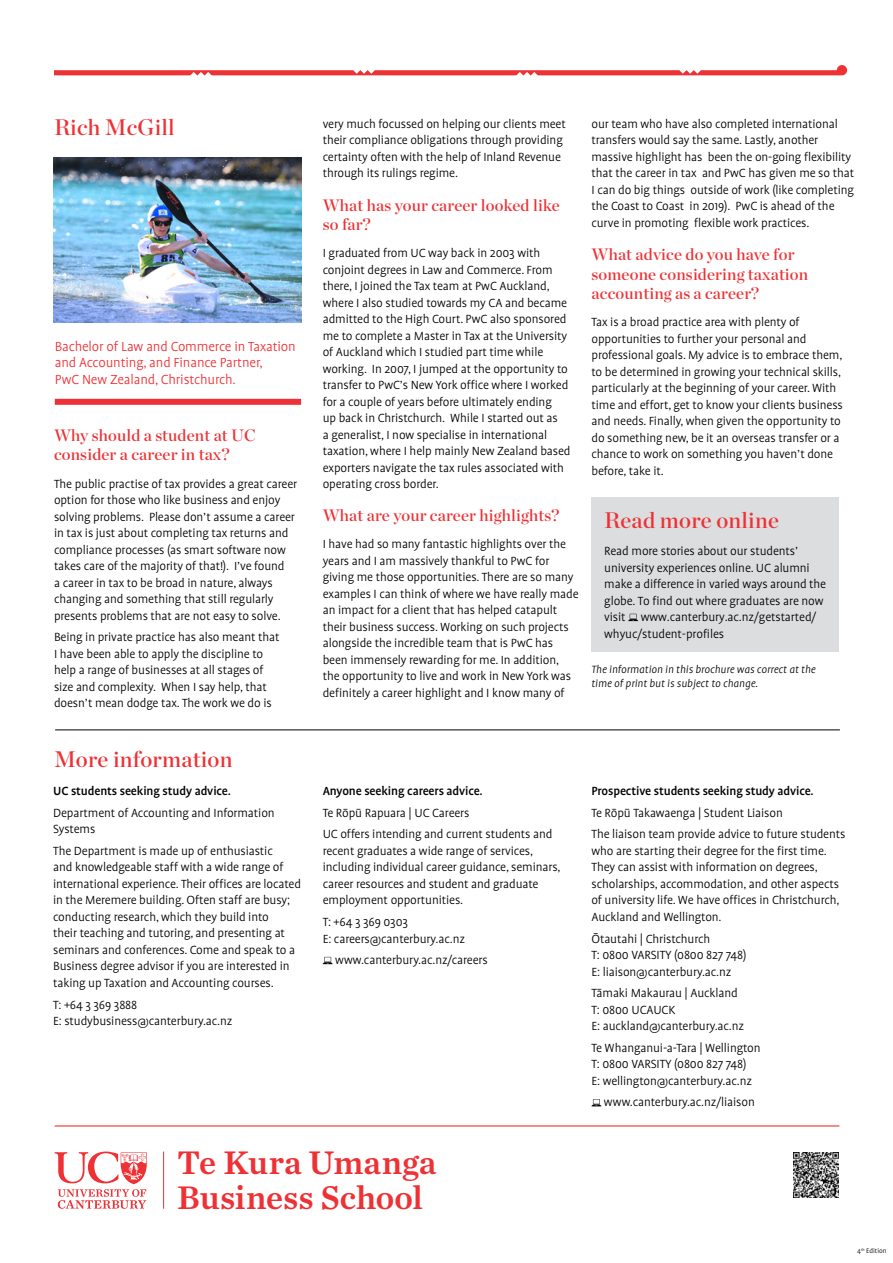
<style>
.page{position:relative;width:893px;height:1263px;background:#fff}
.page>*{position:absolute;margin:0;border:0;box-sizing:border-box;transform-origin:0 0}
.t1{font:34.2px/34.7px "Chronicle Text G2 Semi";letter-spacing:-.005em;color:#ee3135}
.t2{font:22.5px "Chronicle Display Semi";letter-spacing:.01em;color:#ee3135}
.t3{font:16.5px/19.5px "Chronicle Display Semi";letter-spacing:.01em;color:#ee3135}
.t4{font:300 15px/16.5px "Profile Pro";letter-spacing:-.01em;color:#ee3135}
.t5{font:300 13.5px/16.5px "Profile Pro";letter-spacing:-.01em;color:#000}
.t6{font:500 13.5px "Profile Pro";letter-spacing:-.01em;color:#000}
.t7{font:italic 300 12px/14.4px "Profile Pro";color:#000}
.t8{font:300 7.5px "Profile Pro";color:#000}
</style>
<div class="page">
<svg style="left:323px;top:957px;width:10px;height:7px"></svg>
<svg style="left:591px;top:1099px;width:10px;height:7px"></svg>
<div style="left:591px;top:497px;width:248px;height:155px;background:#dcddde"></div>
<svg style="left:628px;top:614px;width:10px;height:7px"></svg>
<img style="left:794px;top:1152px;width:45px;height:45px">
<hr style="left:55px;top:729px;width:785px;height:1px;background:#000">
<div style="left:55px;top:399px;width:246px;height:6px;background:#ee3135"></div>
<img style="left:53px;top:158px;width:248px;height:164px">
<svg style="left:54px;top:65px;width:793px;height:10px"></svg>
<hr style="left:55px;top:1125px;width:784px;height:1px;background:#ee3135">
<hr style="left:163px;top:1151px;width:1px;height:58px;background:#ee3135">
<svg style="left:55px;top:1151px;width:92px;height:58px"></svg>
<h2 class="t2" style="left:54px;top:110px;width:122px">Rich McGill</h2>
<p class="t4" style="left:55px;top:339px;width:243px">Bachelor of Law and Commerce in Taxation and Accounting, and Finance Partner,<br>PwC New Zealand, Christchurch.</p>
<p class="t3" style="left:54px;top:424px;width:204px">Why should a student at UC consider a career in tax?</p>
<p class="t5" style="left:54px;top:476px;width:245px">The public practise of tax provides a great career option for those who like business and enjoy solving problems. Please don’t assume a career in tax is just about completing tax returns and compliance processes (as smart software now takes care of the majority of that!). I’ve found<br>a career in tax to be broad in nature, always changing and something that still regularly presents problems that are not easy to solve.</p>
<p class="t5" style="left:54px;top:629px;width:227px">Being in private practice has also meant that I have been able to apply the discipline to help a range of businesses at all stages of size and complexity. When I say help, that doesn’t mean dodge tax. The work we do is</p>
<h2 class="t2" style="left:54px;top:741px;width:180px">More information</h2>
<p class="t6" style="left:53px;top:783px;width:179px">UC students seeking study advice.</p>
<p class="t5" style="left:53px;top:805px;width:223px">Department of Accounting and Information<br>Systems</p>
<p class="t5" style="left:53px;top:843px;width:249px">The Department is made up of enthusiastic<br>and knowledgeable staff with a wide range of international experience. Their offices are located in the Meremere building. Often staff are busy; conducting research, which they build into<br>their teaching and tutoring, and presenting at seminars and conferences. Come and speak to a Business degree advisor if you are interested in taking up Taxation and Accounting courses.</p>
<p class="t5" style="left:53px;top:997px;width:181px">T: +64 3 369 3888<br>E: studybusiness@canterbury.ac.nz</p>
<p class="t5" style="left:323px;top:116px;width:245px">very much focussed on helping our clients meet their compliance obligations through providing certainty often with the help of Inland Revenue through its rulings regime.</p>
<p class="t3" style="left:323px;top:194px;width:239px">What has your career looked like so far?</p>
<p class="t5" style="left:323px;top:245px;width:249px">I graduated from UC way back in 2003 with conjoint degrees in Law and Commerce. From there, I joined the Tax team at PwC Auckland, where I also studied towards my CA and became admitted to the High Court. PwC also sponsored me to complete a Master in Tax at the University of Auckland which I studied part time while working. In 2007, I jumped at the opportunity to transfer to PwC’s New York office where I worked for a couple of years before ultimately ending<br>up back in Christchurch. While I started out as<br>a generalist, I now specialise in international taxation, where I help mainly New Zealand based exporters navigate the tax rules associated with operating cross border.</p>
<p class="t3" style="left:323px;top:505px;width:238px">What are your career highlights?</p>
<p class="t5" style="left:323px;top:537px;width:258px">I have had so many fantastic highlights over the years and I am massively thankful to PwC for giving me those opportunities. There are so many examples I can think of where we have really made an impact for a client that has helped catapult their business success. Working on such projects alongside the incredible team that is PwC has been immensely rewarding for me. In addition, the opportunity to live and work in New York was definitely a career highlight and I know many of</p>
<p class="t5" style="left:591px;top:116px;width:264px">our team who have also completed international transfers would say the same. Lastly, another massive highlight has been the on-going flexibility that the career in tax and PwC has given me so that I can do big things outside of work (like completing the Coast to Coast in 2019). PwC is ahead of the curve in promoting flexible work practices.</p>
<p class="t3" style="left:591px;top:243px;width:218px">What advice do you have for someone considering taxation accounting as a career?</p>
<p class="t5" style="left:591px;top:314px;width:253px">Tax is a broad practice area with plenty of opportunities to further your personal and professional goals. My advice is to embrace them, to be determined in growing your technical skills, particularly at the beginning of your career. With time and effort, get to know your clients business and needs. Finally, when given the opportunity to do something new, be it an overseas transfer or a chance to work on something you haven’t done before, take it.</p>
<h2 class="t2" style="left:604px;top:502px;width:176px">Read more online</h2>
<p class="t5" style="left:604px;top:543px;width:223px">Read more stories about our students’ university experiences online. UC alumni make a difference in varied ways around the globe. To find out where graduates are now visit www.canterbury.ac.nz/getstarted/ whyuc/student-profiles</p>
<p class="t7" style="left:591px;top:662px;width:226px">The information in this brochure was correct at the time of print but is subject to change.</p>
<p class="t6" style="left:323px;top:783px;width:162px">Anyone seeking careers advice.</p>
<p class="t5" style="left:323px;top:802px;width:231px;line-height:21.6px">Te Rōpū Rapuara | UC Careers<br>UC offers intending and current students and</p>
<p class="t5" style="left:323px;top:843px;width:239px">recent graduates a wide range of services, including individual career guidance, seminars, career resources and student and graduate employment opportunities.</p>
<p class="t5" style="left:323px;top:914px;width:144px">T: +64 3 369 0303<br>E: careers@canterbury.ac.nz</p>
<p class="t5" style="left:335px;top:952px;width:154px">www.canterbury.ac.nz/careers</p>
<p class="t6" style="left:591px;top:783px;width:224px">Prospective students seeking study advice.</p>
<p class="t5" style="left:591px;top:802px;width:255px;line-height:21.6px">Te Rōpū Takawaenga | Student Liaison<br>The liaison team provide advice to future students</p>
<p class="t5" style="left:591px;top:843px;width:250px">who are starting their degree for the first time.<br>They can assist with information on degrees, scholarships, accommodation, and other aspects of university life. We have offices in Christchurch, Auckland and Wellington.</p>
<p class="t5" style="left:591px;top:931px;width:157px">Ōtautahi | Christchurch<br>T: 0800 VARSITY (0800 827 748)<br>E: liaison@canterbury.ac.nz</p>
<p class="t5" style="left:591px;top:985px;width:154px">Tāmaki Makaurau | Auckland<br>T: 0800 UCAUCK<br>E: auckland@canterbury.ac.nz</p>
<p class="t5" style="left:591px;top:1040px;width:171px">Te Whanganui-a-Tara | Wellington<br>T: 0800 VARSITY (0800 827 748)<br>E: wellington@canterbury.ac.nz</p>
<p class="t5" style="left:604px;top:1095px;width:152px">www.canterbury.ac.nz/liaison</p>
<h1 class="t1" style="left:177px;top:1143px;width:261px">Te Kura Umanga<br>Business School</h1>
<p class="t8" style="left:857px;top:1247px;width:31px">4<sup>th</sup> Edition</p>
</div>
